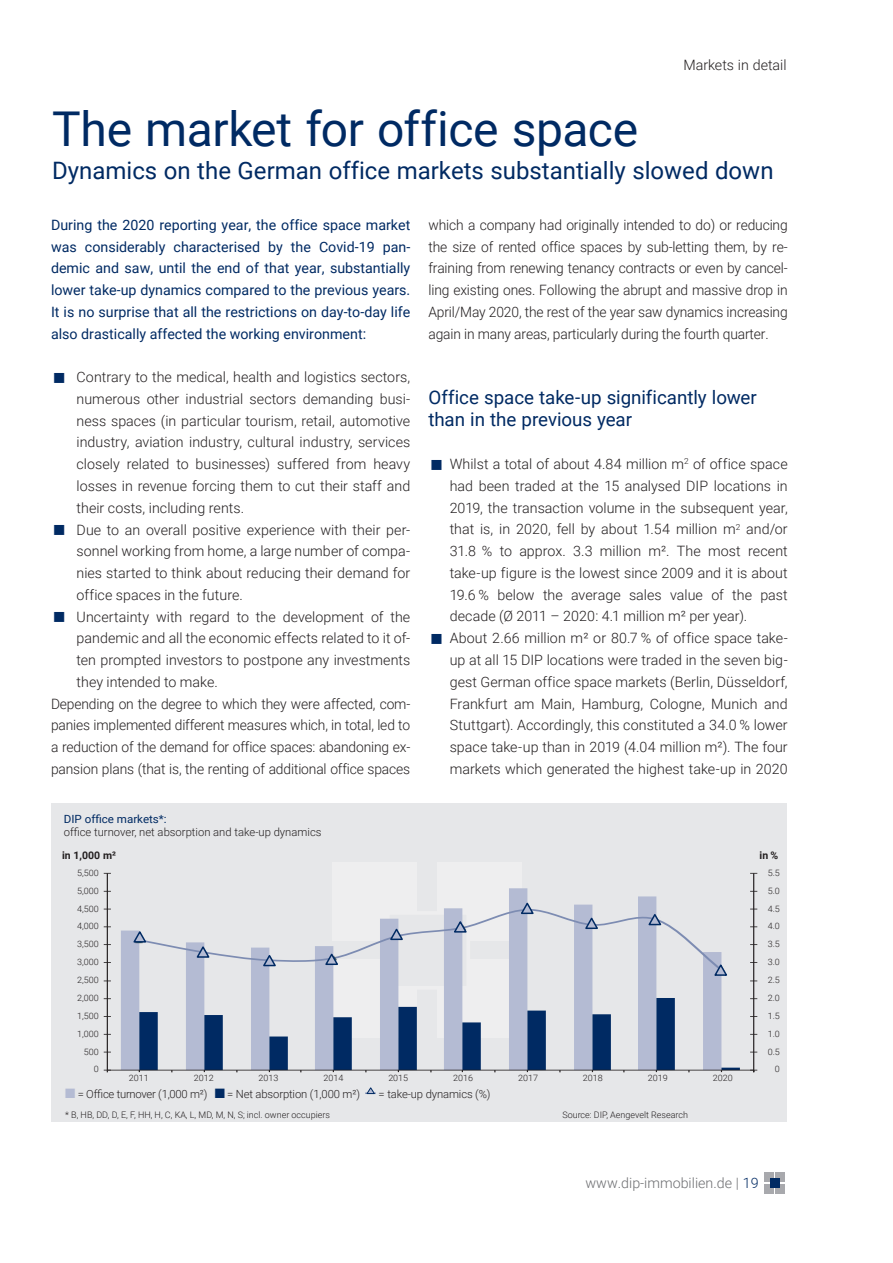
<style>
.page{position:relative;width:893px;height:1263px;background:#fff}
.page>*{position:absolute;margin:0;border:0;box-sizing:border-box;transform-origin:0 0}
.t1{font:48px "Roboto";letter-spacing:-.01em;color:#002a63}
.t2{font:24px "Roboto";color:#002a63}
.t3{font:18.75px/21.8px "Roboto";letter-spacing:-.005em;color:#002a63}
.t4{font:300 14.25px/21.8px "Roboto";color:#231f20;text-align:justify}
.t5{font:14.25px/21.8px "Roboto";color:#002a63;text-align:justify}
.t6{font:300 14.25px "Roboto";color:#6d6e71}
.t7{font:300 11.25px "Roboto";letter-spacing:-.01em;color:#231f20}
.t8{font:11.25px "Roboto";color:#002a63}
.t9{font:700 10.5px "Roboto";color:#231f20}
.t10{font:300 9px "Roboto";color:#231f20}
.t11{font:700 8.85px "Calibri";letter-spacing:.01em;color:#231f20;scale:1.46 1}
.t12{font:300 8.7px/17.9px "Roboto";color:#231f20;text-align:right}
.t13{font:8.1px "Arial";letter-spacing:-.01em;color:#231f20;scale:1.46 1}
.t14{font:7.35px "Arial";letter-spacing:.045em;color:#231f20;scale:1.46 1}
.s1{color:#b4bbd3}
.s2{color:#002a63}
</style>
<div class="page">
<div style="left:764px;top:1172px;width:9px;height:10px;background:#a8a9ad"></div>
<div style="left:776px;top:1172px;width:9px;height:10px;background:#a8a9ad"></div>
<div style="left:764px;top:1184px;width:9px;height:10px;background:#a8a9ad"></div>
<div style="left:776px;top:1184px;width:9px;height:10px;background:#a8a9ad"></div>
<div style="left:770px;top:1178px;width:9px;height:10px;background:#002a63"></div>
<div style="left:51px;top:804px;width:736px;height:318px;background:#e6e7e9"></div>
<div style="left:438px;top:862px;width:84px;height:79px;background:#eeeeef"></div>
<div style="left:333px;top:862px;width:84px;height:79px;background:#eeeeef"></div>
<svg style="left:365px;top:1087px;width:11px;height:7px"></svg>
<svg style="left:121px;top:888px;width:600px;height:182px"></svg>
<hr style="left:753px;top:873px;width:1px;height:197px;background:#231f20">
<hr style="left:107px;top:873px;width:1px;height:197px;background:#231f20">
<hr style="left:107px;top:1070px;width:647px;height:1px;background:#231f20">
<svg style="left:139px;top:998px;width:601px;height:74px"></svg>
<svg style="left:132px;top:901px;width:595px;height:90px"></svg>
<p class="t4" style="left:683px;top:55px;width:105px">Markets in detail</p>
<h1 class="t1" style="left:52px;top:109px;width:588px">The market for office space</h1>
<h2 class="t2" style="left:52px;top:161px;width:723px">Dynamics on the German office markets substantially slowed down</h2>
<p class="t5" style="left:51px;top:215px;width:361px">During the 2020 reporting year, the office space market was considerably characterised by the Covid-19 pan&shy;demic and saw, until the end of that year, substantially lower take-up dynamics compared to the previous years.<br>It is no surprise that all the restrictions on day-to-day life also drastically affected the working environment:</p>
<p class="t4" style="left:77px;top:367px;width:335px">Contrary to the medical, health and logistics sectors,</p>
<p class="t4" style="left:77px;top:389px;width:335px">numerous other industrial sectors demanding busi-</p>
<p class="t4" style="left:77px;top:411px;width:335px">ness spaces (in particular tourism, retail, automotive</p>
<p class="t4" style="left:77px;top:433px;width:335px">industry, aviation industry, cultural industry, services</p>
<p class="t4" style="left:77px;top:454px;width:335px">closely related to businesses) suffered from heavy</p>
<p class="t4" style="left:77px;top:476px;width:335px">losses in revenue forcing them to cut their staff and</p>
<p class="t4" style="left:77px;top:498px;width:169px">their costs, including rents.</p>
<p class="t4" style="left:77px;top:520px;width:335px">Due to an overall positive experience with their per-</p>
<p class="t4" style="left:77px;top:541px;width:335px">sonnel working from home, a large number of compa-</p>
<p class="t4" style="left:77px;top:563px;width:335px">nies started to think about reducing their demand for</p>
<p class="t4" style="left:77px;top:585px;width:168px">office spaces in the future.</p>
<p class="t4" style="left:77px;top:607px;width:335px">Uncertainty with regard to the development of the</p>
<p class="t4" style="left:77px;top:628px;width:335px">pandemic and all the economic effects related to it of-</p>
<p class="t4" style="left:77px;top:650px;width:335px">ten prompted investors to postpone any investments</p>
<p class="t4" style="left:77px;top:672px;width:143px">they intended to make.</p>
<p class="t4" style="left:51px;top:694px;width:361px">Depending on the degree to which they were affected, com-</p>
<p class="t4" style="left:51px;top:715px;width:361px">panies implemented different measures which, in total, led to</p>
<p class="t4" style="left:51px;top:737px;width:361px">a reduction of the demand for office spaces: abandoning ex-</p>
<p class="t4" style="left:51px;top:759px;width:361px">pansion plans (that is, the renting of additional office spaces</p>
<p class="t8" style="left:64px;top:811px;width:104px">DIP office markets*:</p>
<p class="t7" style="left:64px;top:824px;width:259px">office turnover, net absorption and take-up dynamics</p>
<p class="t4" style="left:428px;top:215px;width:361px">which a company had originally intended to do) or reducing the size of rented office spaces by sub-letting them, by re&shy;fraining from renewing tenancy contracts or even by cancel&shy;ling existing ones. Following the abrupt and massive drop in April/May 2020, the rest of the year saw dynamics increasing again in many areas, particularly during the fourth quarter.</p>
<h3 class="t3" style="left:428px;top:388px;width:330px">Office space take-up significantly lower than in the previous year</h3>
<p class="t4" style="left:450px;top:453px;width:340px;text-align:left">Whilst a total of about 4.84 million m<sup>2</sup> of office space had been traded at the 15 analysed DIP locations in 2019, the transaction volume in the subsequent year, that is, in 2020, fell by about 1.54 million m<sup>2</sup> and/or 31.8 % to approx. 3.3 million m². The most recent take-up figure is the lowest since 2009 and it is about 19.6 % below the average sales value of the past decade (Ø 2011 – 2020: 4.1 million m² per year).<br>About 2.66 million m² or 80.7 % of office space take&shy;up at all 15 DIP locations were traded in the seven big&shy;gest German office space markets (Berlin, Düsseldorf, Frankfurt am Main, Hamburg, Cologne, Munich and Stuttgart). Accordingly, this constituted a 34.0 % lower space take-up than in 2019 (4.04 million m²). The four markets which generated the highest take-up in 2020</p>
<p class="t11" style="left:61px;top:848px;width:37px">in Tsd. m²</p>
<p class="t12" style="left:77px;top:863px;width:23px">5,500<br>5,000<br>4,500<br>4,000<br>3,500<br>3,000<br>2,500<br>2,000<br>1,500<br>1,000<br>500<br>0</p>
<p class="t12" style="left:768px;top:863px;width:14px">5.5<br>5.0<br>4.5<br>4.0<br>3.5<br>3.0<br>2.5<br>2.0<br>1.5<br>1.0<br>0.5<br>0</p>
<p class="t12" style="left:129px;top:1068px;width:21px">2011</p>
<p class="t12" style="left:194px;top:1068px;width:21px">2012</p>
<p class="t12" style="left:259px;top:1068px;width:21px">2013</p>
<p class="t12" style="left:323px;top:1068px;width:21px">2014</p>
<p class="t12" style="left:388px;top:1068px;width:21px">2015</p>
<p class="t12" style="left:453px;top:1068px;width:21px">2016</p>
<p class="t12" style="left:518px;top:1068px;width:21px">2017</p>
<p class="t12" style="left:583px;top:1068px;width:21px">2018</p>
<p class="t12" style="left:648px;top:1068px;width:21px">2019</p>
<p class="t12" style="left:713px;top:1068px;width:21px">2020</p>
<p class="t9" style="left:62px;top:848px;width:56px">in 1,000 m²</p>
<p class="t9" style="left:760px;top:848px;width:20px">in %</p>
<p class="t13" style="left:67px;top:867px;width:22px">5.500</p>
<p class="t13" style="left:764px;top:867px;width:13px">5,5</p>
<p class="t13" style="left:67px;top:885px;width:22px">5.000</p>
<p class="t13" style="left:764px;top:885px;width:13px">5,0</p>
<p class="t13" style="left:67px;top:903px;width:22px">4.500</p>
<p class="t13" style="left:764px;top:903px;width:13px">4,5</p>
<p class="t13" style="left:67px;top:921px;width:22px">4.000</p>
<p class="t13" style="left:764px;top:921px;width:13px">4,0</p>
<p class="t13" style="left:67px;top:939px;width:22px">3.500</p>
<p class="t13" style="left:764px;top:939px;width:13px">3,5</p>
<p class="t13" style="left:67px;top:957px;width:22px">3.000</p>
<p class="t13" style="left:764px;top:957px;width:13px">3,0</p>
<p class="t13" style="left:67px;top:975px;width:22px">2.500</p>
<p class="t13" style="left:764px;top:975px;width:13px">2,5</p>
<p class="t13" style="left:67px;top:992px;width:22px">2.000</p>
<p class="t13" style="left:764px;top:992px;width:13px">2,0</p>
<p class="t13" style="left:67px;top:1010px;width:22px">1.500</p>
<p class="t13" style="left:67px;top:1028px;width:22px">1.000</p>
<p class="t13" style="left:77px;top:1046px;width:15px">500</p>
<p class="t13" style="left:764px;top:1047px;width:13px">0,5</p>
<p class="t13" style="left:90px;top:1064px;width:6px">0</p>
<p class="t14" style="left:128px;top:1073px;width:18px">2011</p>
<p class="t14" style="left:192px;top:1073px;width:18px">2012</p>
<p class="t14" style="left:257px;top:1073px;width:18px">2013</p>
<p class="t14" style="left:321px;top:1073px;width:18px">2014</p>
<p class="t14" style="left:386px;top:1073px;width:18px">2015</p>
<p class="t14" style="left:451px;top:1073px;width:18px">2016</p>
<p class="t14" style="left:515px;top:1073px;width:18px">2017</p>
<p class="t14" style="left:580px;top:1073px;width:18px">2018</p>
<p class="t14" style="left:645px;top:1073px;width:18px">2019</p>
<p class="t14" style="left:709px;top:1073px;width:18px">2020</p>
<p class="t7" style="left:65px;top:1086px;width:296px"><span class="s1">■</span> = Office turnover (1,000 m²) <span class="s2">■</span> = Net absorption (1,000 m²)</p>
<p class="t7" style="left:379px;top:1086px;width:114px">= take-up dynamics (%)</p>
<p class="t10" style="left:65px;top:1110px;width:266px">* B, HB, DD, D, E, F, HH, H, C, KA, L, MD, M, N, S; incl. owner occupiers</p>
<p class="t10" style="left:562px;top:1110px;width:127px">Source: DIP, Aengevelt Research</p>
<p class="t6" style="left:586px;top:1177px;width:175px">www.dip-immobilien.de | <span class="s2">19</span></p>
</div>
